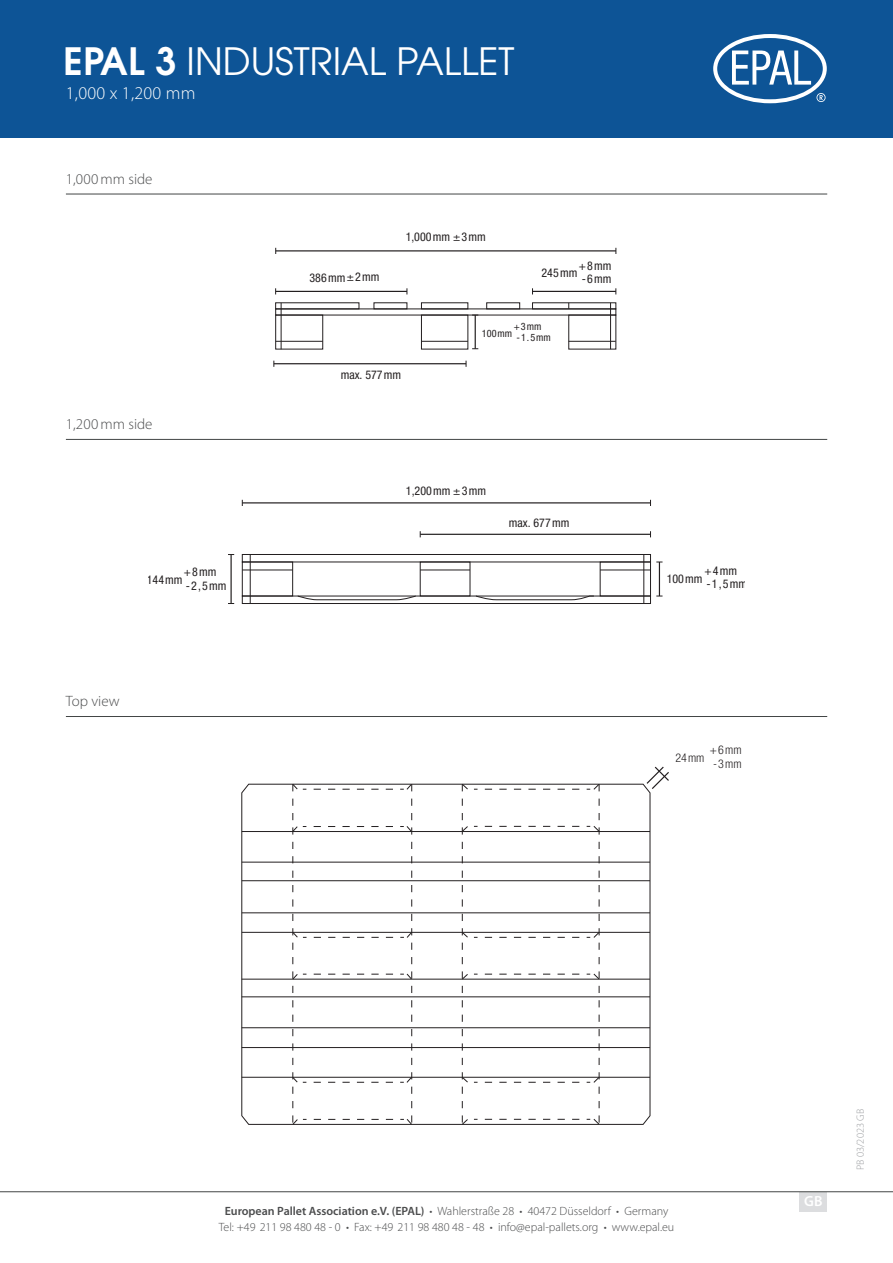
<style>
.page{position:relative;width:893px;height:1263px;background:#fff}
.page>*{position:absolute;margin:0;border:0;box-sizing:border-box;transform-origin:0 0}
.t1{font:37.5px "ITC Avant Garde W1 G";color:#fff}
.t2{font:300 18px "Myriad Pro";letter-spacing:.015em;color:#fff}
.t3{font:300 15px "Myriad Pro";color:#4b4c4d}
.t4{font:600 14.7px "Myriad Pro";color:#fff}
.t5{font:300 12px/15.6px "Myriad Pro";color:#4b4c4d;text-align:center}
.t6{font:condensed 12px/13.2px "Helvetica Neue LT Pro";color:#231f20}
.t7{font:300 condensed 12px/13.2px "Helvetica Neue";color:#231f20}
.t8{font:300 10.5px "Myriad Pro";color:#9d9fa2}
.t9{font:condensed 10.2px/11.2px "Helvetica Neue LT Pro";color:#231f20}
.s1{font-weight:600}
</style>
<div class="page">
<hr style="left:66px;top:194px;width:761px;height:1px;background:#434646">
<hr style="left:66px;top:439px;width:761px;height:1px;background:#434646">
<hr style="left:66px;top:716px;width:761px;height:1px;background:#434646">
<div style="left:0;top:0;width:893px;height:137px;background:#0d5496"></div>
<svg style="left:713px;top:34px;width:114px;height:69px"></svg>
<div style="left:800px;top:1192px;width:27px;height:19px;background:#dcdddf"></div>
<hr style="left:0;top:1191px;width:893px;height:1px;background:#434646">
<hr style="left:421px;top:341px;width:47px;height:1px;background:#231f20">
<hr style="left:281px;top:303px;width:1px;height:46px;background:#231f20">
<hr style="left:276px;top:250px;width:340px;height:1px;background:#231f20">
<hr style="left:532px;top:291px;width:84px;height:1px;background:#231f20">
<div style="left:532px;top:302px;width:84px;height:7px;border:1px solid #231f20"></div>
<div style="left:275px;top:302px;width:84px;height:7px;border:1px solid #231f20"></div>
<div style="left:568px;top:315px;width:48px;height:34px;border:1px solid #231f20"></div>
<hr style="left:569px;top:341px;width:47px;height:1px;background:#231f20">
<hr style="left:610px;top:303px;width:1px;height:46px;background:#231f20">
<div style="left:486px;top:302px;width:34px;height:7px;border:1px solid #231f20"></div>
<div style="left:421px;top:302px;width:47px;height:7px;border:1px solid #231f20"></div>
<div style="left:421px;top:315px;width:47px;height:34px;border:1px solid #231f20"></div>
<div style="left:374px;top:302px;width:33px;height:7px;border:1px solid #231f20"></div>
<div style="left:275px;top:315px;width:48px;height:34px;border:1px solid #231f20"></div>
<hr style="left:276px;top:341px;width:47px;height:1px;background:#231f20">
<hr style="left:276px;top:291px;width:131px;height:1px;background:#231f20">
<hr style="left:475px;top:315px;width:1px;height:34px;background:#231f20">
<hr style="left:274px;top:363px;width:192px;height:1px;background:#231f20">
<div style="left:242px;top:562px;width:51px;height:34px;border:1px solid #231f20"></div>
<div style="left:600px;top:562px;width:51px;height:34px;border:1px solid #231f20"></div>
<hr style="left:242px;top:570px;width:51px;height:1px;background:#231f20">
<hr style="left:600px;top:570px;width:50px;height:1px;background:#231f20">
<hr style="left:420px;top:570px;width:50px;height:1px;background:#231f20">
<hr style="left:250px;top:554px;width:1px;height:49px;background:#231f20">
<hr style="left:643px;top:554px;width:1px;height:49px;background:#231f20">
<hr style="left:242px;top:502px;width:408px;height:1px;background:#231f20">
<hr style="left:659px;top:562px;width:1px;height:34px;background:#231f20">
<hr style="left:420px;top:534px;width:230px;height:1px;background:#231f20">
<hr style="left:230px;top:554px;width:2px;height:49px;background:#231f20">
<div style="left:242px;top:554px;width:409px;height:8px;border:1px solid #231f20"></div>
<svg style="left:242px;top:595px;width:420px;height:9px"></svg>
<div style="left:420px;top:562px;width:50px;height:34px;border:1px solid #231f20"></div>
<svg style="left:241px;top:783px;width:410px;height:342px"></svg>
<hr style="left:242px;top:1027px;width:408px;height:1px;background:#231f20">
<hr style="left:242px;top:996px;width:408px;height:1px;background:#231f20">
<hr style="left:242px;top:1047px;width:408px;height:1px;background:#231f20">
<hr style="left:242px;top:1077px;width:408px;height:1px;background:#231f20">
<hr style="left:242px;top:979px;width:408px;height:1px;background:#231f20">
<hr style="left:242px;top:932px;width:408px;height:1px;background:#231f20">
<hr style="left:242px;top:912px;width:408px;height:1px;background:#231f20">
<hr style="left:242px;top:880px;width:408px;height:1px;background:#231f20">
<hr style="left:242px;top:862px;width:408px;height:1px;background:#231f20">
<hr style="left:242px;top:831px;width:408px;height:1px;background:#231f20">
<svg style="left:485px;top:783px;width:115px;height:342px"></svg>
<svg style="left:461px;top:783px;width:7px;height:342px"></svg>
<svg style="left:314px;top:783px;width:98px;height:342px"></svg>
<svg style="left:292px;top:783px;width:15px;height:342px"></svg>
<svg style="left:645px;top:766px;width:24px;height:24px"></svg>
<p class="t1" style="left:64px;top:38px;width:452px"><span class="s1">EPAL 3</span> INDUSTRIAL PALLET</p>
<p class="t2" style="left:66px;top:82px;width:131px">1,000 x 1,200 mm</p>
<p class="t3" style="left:66px;top:170px;width:88px">1,000 mm side</p>
<p class="t3" style="left:66px;top:415px;width:88px">1,200 mm side</p>
<p class="t6" style="left:406px;top:230px;width:82px">1,000mm ±3mm</p>
<p class="t6" style="left:579px;top:259px;width:34px">+8mm</p>
<p class="t6" style="left:541px;top:266px;width:37px">245mm</p>
<p class="t6" style="left:310px;top:271px;width:71px">386mm±2mm</p>
<p class="t6" style="left:582px;top:272px;width:31px">-6mm</p>
<p class="t6" style="left:341px;top:368px;width:62px">max. 577mm</p>
<p class="t9" style="left:482px;top:327px;width:32px">100mm</p>
<p class="t9" style="left:514px;top:320px;width:39px">+3mm -1.5mm</p>
<p class="t6" style="left:406px;top:484px;width:82px">1,200mm ±3mm</p>
<p class="t6" style="left:509px;top:516px;width:62px">max. 677mm</p>
<p class="t6" style="left:704px;top:564px;width:34px">+4mm</p>
<p class="t6" style="left:184px;top:565px;width:44px">+8mm -2,5mm</p>
<p class="t6" style="left:667px;top:572px;width:37px">100mm</p>
<p class="t6" style="left:147px;top:573px;width:37px">144mm</p>
<p class="t6" style="left:706px;top:577px;width:42px">-1,5mm</p>
<p class="t3" style="left:66px;top:692px;width:55px">Top view</p>
<p class="t7" style="left:675px;top:751px;width:31px">24mm</p>
<p class="t7" style="left:710px;top:743px;width:33px">+6mm -3mm</p>
<p class="t5" style="left:219px;top:1203px;width:457px"><span class="s1">European Pallet Association e.V. (EPAL)</span> • Wahlerstraße 28 • 40472 Düsseldorf • Germany<br>Tel: +49 211 98 480 48 - 0 • Fax: +49 211 98 480 48 - 48 • info@epal-pallets.org • www.epal.eu</p>
<p class="t4" style="left:804px;top:1192px;width:20px">GB</p>
<p class="t8" style="left:854px;top:1170px;width:63px;rotate:-90deg">PB 03/2023 GB</p>
</div>
